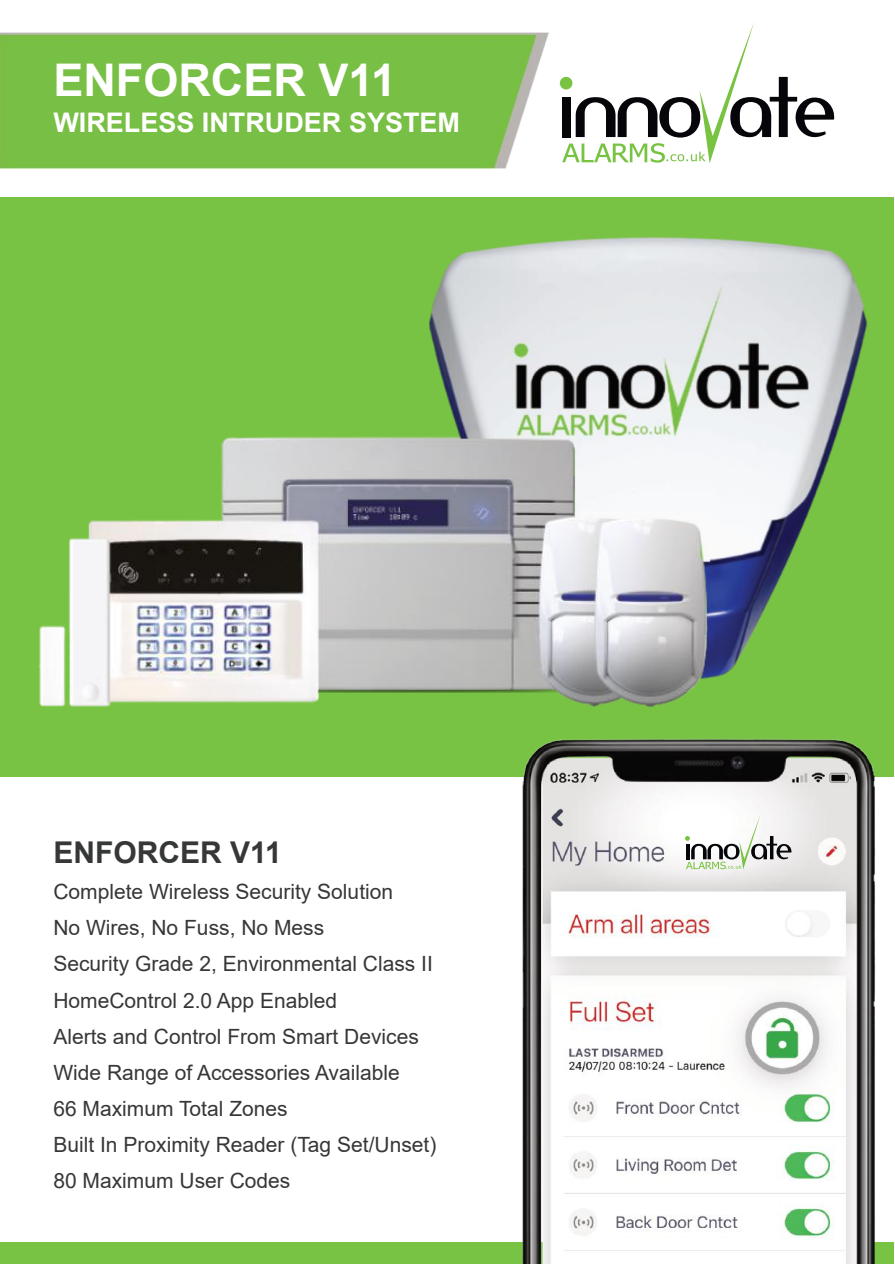
<style>
.page{position:relative;width:895px;height:1264px;background:#fff}
.page>*{position:absolute;margin:0;border:0;box-sizing:border-box;transform-origin:0 0}
.t1{font:700 45px "Arial";color:#fff}
.t2{font:700 30px "Arial";color:#363737}
.t3{font:700 27px "Arial";color:#fff}
.t4{font:21px/36px "Arial";color:#363737}
</style>
<div class="page">
<div style="left:0;top:1242px;width:893px;height:21px;background:#78c343"></div>
<div style="left:0;top:198px;width:893px;height:578px;background:#78c343"></div>
<img style="left:39px;top:436px;width:661px;height:271px">
<img style="left:429px;top:237px;width:438px;height:442px">
<img style="left:396px;top:738px;width:497px;height:525px">
<svg style="left:685px;top:814px;width:107px;height:55px"></svg>
<img style="left:0;top:32px;width:549px;height:136px">
<div style="left:560px;top:77px;width:12px;height:12px;background:#78c341;border-radius:50%"></div>
<svg style="left:562px;top:23px;width:273px;height:140px"></svg>
<h1 class="t1" style="left:53px;top:63px;width:344px">ENFORCER V11</h1>
<p class="t3" style="left:53px;top:113px;width:408px">WIRELESS INTRUDER SYSTEM</p>
<h2 class="t2" style="left:53px;top:841px;width:230px">ENFORCER V11</h2>
<p class="t4" style="left:53px;top:876px;width:384px">Complete Wireless Security Solution<br>No Wires, No Fuss, No Mess<br>Security Grade 2, Environmental Class II<br>HomeControl 2.0 App Enabled<br>Alerts and Control From Smart Devices<br>Wide Range of Accessories Available<br>66 Maximum Total Zones<br>Built In Proximity Reader (Tag Set/Unset)<br>80 Maximum User Codes</p>
</div>
